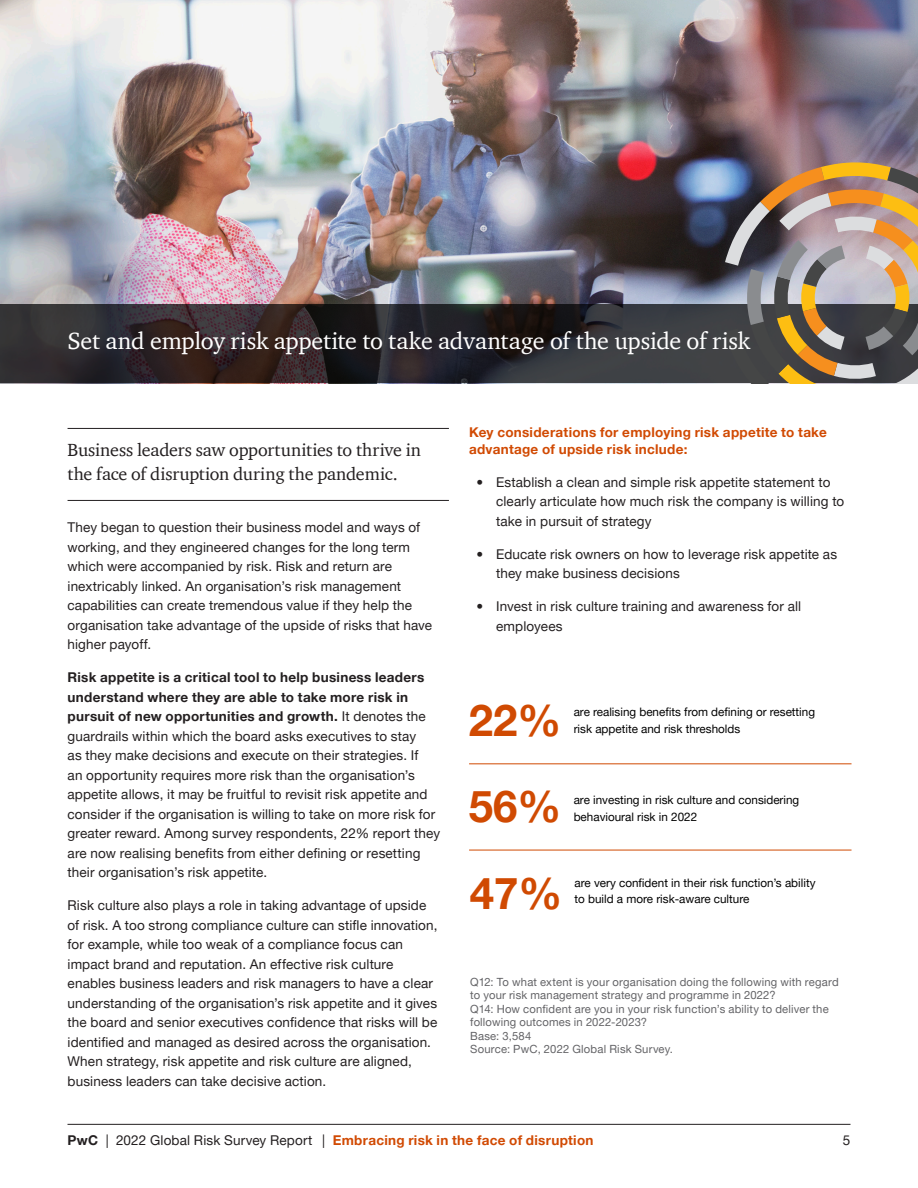
<style>
.page{position:relative;width:918px;height:1188px;background:#fff}
.page>*{position:absolute;margin:0;border:0;box-sizing:border-box;transform-origin:0 0}
.t1{font:700 43.8px "Helvetica Neue LT Pro";color:#d04a02}
.Section_Titles{font:24px "ITC Charter Com";letter-spacing:-.01em;color:#fff}
.Call_Outs{font:18px/24px "ITC Charter Com";letter-spacing:-.01em;color:#231f20}
.Main_Body_Content{font:13.5px/19.5px "Helvetica Neue LT Pro";letter-spacing:.01em;color:#231f20}
.Main_Body_Bullets{font:13.5px/19.5px "Helvetica Neue LT Pro";letter-spacing:.01em;color:#231f20}
.Chart_Titles{font:700 13.5px/16.5px "Helvetica Neue LT Pro";letter-spacing:.02em;color:#d14a03}
.t2{font:11.7px/16.4px "Helvetica Neue LT Pro";color:#000}
.Source{font:11.25px/13.5px "Helvetica Neue LT Pro";letter-spacing:.015em;color:#636366}
.s1{font-weight:700}
.s2{color:#231f20}
.s3{font-weight:400;color:#231f20}
</style>
<div class="page">
<hr style="left:68px;top:1124px;width:782px;height:1px;background:#231f20">
<hr style="left:68px;top:428px;width:381px;height:1px;background:#231f20">
<hr style="left:68px;top:500px;width:381px;height:1px;background:#231f20">
<img style="left:0;top:0;width:918px;height:304px">
<svg style="left:0;top:304px;width:725px;height:79px;background:#2e2a2d"></svg>
<svg style="left:725px;top:161px;width:193px;height:222px;background:#8d7d6e"></svg>
<hr style="left:469px;top:764px;width:383px;height:1px;background:#d04a02">
<hr style="left:469px;top:850px;width:383px;height:1px;background:#d04a02">
<p class="Section_Titles" style="left:68px;top:326px;width:684px">Set and employ risk appetite to take advantage of the upside of risk</p>
<p class="Call_Outs" style="left:68px;top:437px;width:355px">Business leaders saw opportunities to thrive in the face of disruption during the pandemic.</p>
<p class="Main_Body_Content" style="left:68px;top:517px;width:366px">They began to question their business model and ways of working, and they engineered changes for the long term which were accompanied by risk. Risk and return are inextricably linked. An organisation’s risk management capabilities can create tremendous value if they help the organisation take advantage of the upside of risks that have higher payoff.</p>
<p class="Main_Body_Content" style="left:68px;top:667px;width:374px"><span class="s1">Risk appetite is a critical tool to help business leaders understand where they are able to take more risk in pursuit of new opportunities and growth.</span> It denotes the guardrails within which the board asks executives to stay<br>as they make decisions and execute on their strategies. If<br>an opportunity requires more risk than the organisation’s appetite allows, it may be fruitful to revisit risk appetite and consider if the organisation is willing to take on more risk for greater reward. Among survey respondents, 22% report they are now realising benefits from either defining or resetting their organisation’s risk appetite.</p>
<p class="Main_Body_Content" style="left:68px;top:895px;width:371px">Risk culture also plays a role in taking advantage of upside of risk. A too strong compliance culture can stifle innovation, for example, while too weak of a compliance focus can impact brand and reputation. An effective risk culture enables business leaders and risk managers to have a clear understanding of the organisation’s risk appetite and it gives the board and senior executives confidence that risks will be identified and managed as desired across the organisation.<br>When strategy, risk appetite and risk culture are aligned, business leaders can take decisive action.</p>
<p class="Chart_Titles" style="left:469px;top:424px;width:359px">Key considerations for employing risk appetite to take advantage of upside risk include:</p>
<p class="Main_Body_Bullets" style="left:496px;top:472px;width:350px;text-indent:-19px">• Establish a clean and simple risk appetite statement to clearly articulate how much risk the company is willing to take in pursuit of strategy</p>
<p class="Main_Body_Bullets" style="left:496px;top:544px;width:343px;text-indent:-19px">• Educate risk owners on how to leverage risk appetite as they make business decisions</p>
<p class="Main_Body_Bullets" style="left:496px;top:596px;width:307px;text-indent:-19px">• Invest in risk culture training and awareness for all employees</p>
<p class="t1" style="left:469px;top:693px;width:94px">22%</p>
<p class="t2" style="left:574px;top:704px;width:243px">are realising benefits from defining or resetting risk appetite and risk thresholds</p>
<p class="t1" style="left:469px;top:779px;width:94px">56%</p>
<p class="t2" style="left:574px;top:792px;width:227px">are investing in risk culture and considering behavioural risk in 2022</p>
<p class="t1" style="left:470px;top:866px;width:94px">47%</p>
<p class="t2" style="left:575px;top:875px;width:242px">are very confident in their risk function’s ability to build a more risk-aware culture</p>
<p class="Source" style="left:470px;top:975px;width:370px">Q12: To what extent is your organisation doing the following with regard to your risk management strategy and programme in 2022?<br>Q14: How confident are you in your risk function’s ability to deliver the following outcomes in 2022-2023?<br>Base: 3,584<br>Source: PwC, 2022 Global Risk Survey.</p>
<p class="Chart_Titles" style="left:68px;top:1132px;width:527px"><span class="s2">PwC</span> <span class="s3">| 2022 Global Risk Survey Report |</span> Embracing risk in the face of disruption</p>
<p class="Main_Body_Content" style="left:843px;top:1130px;width:9px">5</p>
</div>
